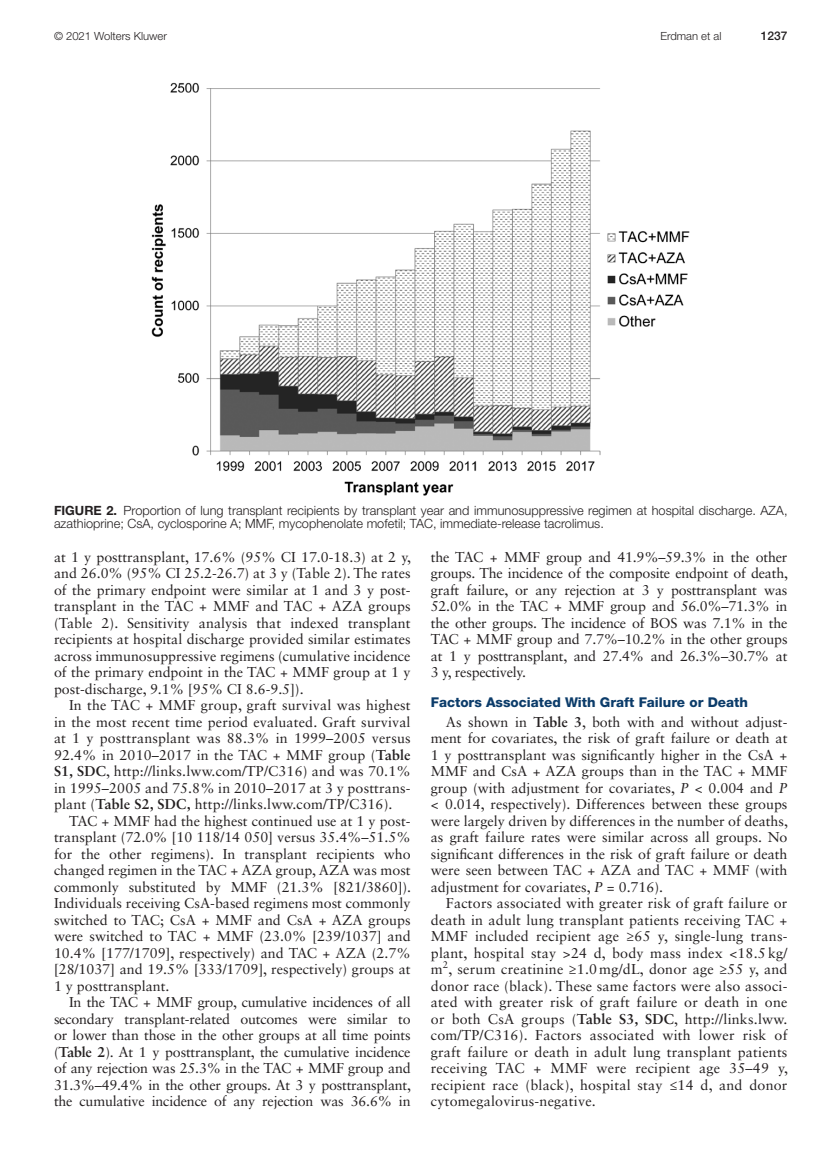
<style>
.page{position:relative;width:837px;height:1161px;background:#fff}
.page>*{position:absolute;margin:0;border:0;box-sizing:border-box;transform-origin:0 0}
.t1{font:14.25px/16.5px "Sabon LT Std";color:#231f20;text-align:justify}
.t2{font:800 13.5px "Helvetica Neue LT Std";color:#0c3c6a}
.t3{font:300 12.75px/13.5px "Helvetica Neue LT Std";color:#231f20}
.t4{font:500 12px "Helvetica Neue LT Std";color:#231f20}
.t5{font:300 11.25px "Helvetica Neue LT Std";color:#231f20}
.t6{font:9.75px "Sabon LT Std";color:#231f20}
.s1{font-weight:700}
.s2{font-style:italic}
</style>
<div class="page">
<img style="left:151px;top:82px;width:539px;height:414px">
<p class="t5" style="left:54px;top:29px;width:114px">© 2021 Wolters Kluwer</p>
<p class="t5" style="left:660px;top:29px;width:63px">Erdman et al</p>
<p class="t4" style="left:761px;top:29px;width:28px">1237</p>
<p class="t3" style="left:54px;top:503px;width:735px"><span class="s1">FIGURE 2.</span> Proportion of lung transplant recipients by transplant year and immunosuppressive regimen at hospital discharge. AZA, azathioprine; CsA, cyclosporine A; MMF, mycophenolate mofetil; TAC, immediate-release tacrolimus.</p>
<p class="t1" style="left:54px;top:548px;width:359px">at 1 y posttransplant, 17.6% (95% CI 17.0-18.3) at 2 y, and 26.0% (95% CI 25.2-26.7) at 3 y (Table 2). The rates of the primary endpoint were similar at 1 and 3 y post&shy;transplant in the TAC + MMF and TAC + AZA groups (Table 2). Sensitivity analysis that indexed transplant recipients at hospital discharge provided similar estimates across immunosuppressive regimens (cumulative incidence of the primary endpoint in the TAC + MMF group at 1 y post-discharge, 9.1% [95% CI 8.6-9.5]).</p>
<p class="t1" style="left:54px;top:697px;width:358px;text-indent:15px">In the TAC + MMF group, graft survival was highest in the most recent time period evaluated. Graft survival at 1 y posttransplant was 88.3% in 1999–2005 versus 92.4% in 2010–2017 in the TAC + MMF group (<span class="s1">Table S1, SDC</span>, http://links.lww.com/TP/C316) and was 70.1% in 1995–2005 and 75.8% in 2010–2017 at 3 y posttrans&shy;plant (<span class="s1">Table S2, SDC,</span> http://links.lww.com/TP/C316).</p>
<p class="t1" style="left:54px;top:812px;width:359px;text-indent:15px">TAC + MMF had the highest continued use at 1 y post&shy;transplant (72.0% [10 118/14 050] versus 35.4%–51.5% for the other regimens). In transplant recipients who changed regimen in the TAC + AZA group, AZA was most commonly substituted by MMF (21.3% [821/3860]).<br>Individuals receiving CsA-based regimens most commonly switched to TAC; CsA + MMF and CsA + AZA groups were switched to TAC + MMF (23.0% [239/1037] and 10.4% [177/1709], respectively) and TAC + AZA (2.7% [28/1037] and 19.5% [333/1709], respectively) groups at 1 y posttransplant.</p>
<p class="t1" style="left:54px;top:994px;width:359px;text-indent:15px">In the TAC + MMF group, cumulative incidences of all secondary transplant-related outcomes were similar to or lower than those in the other groups at all time points (<span class="s1">Table 2</span>). At 1 y posttransplant, the cumulative incidence of any rejection was 25.3% in the TAC + MMF group and 31.3%–49.4% in the other groups. At 3 y posttransplant, the cumulative incidence of any rejection was 36.6% in</p>
<p class="t1" style="left:431px;top:548px;width:359px">the TAC + MMF group and 41.9%–59.3% in the other groups. The incidence of the composite endpoint of death, graft failure, or any rejection at 3 y posttransplant was 52.0% in the TAC + MMF group and 56.0%–71.3% in the other groups. The incidence of BOS was 7.1% in the TAC + MMF group and 7.7%–10.2% in the other groups at 1 y posttransplant, and 27.4% and 26.3%–30.7% at 3 y, respectively.</p>
<p class="t2" style="left:431px;top:694px;width:319px">Factors Associated With Graft Failure or Death</p>
<p class="t1" style="left:431px;top:713px;width:359px;text-indent:15px">As shown in <span class="s1">Table 3</span>, both with and without adjust&shy;ment for covariates, the risk of graft failure or death at 1 y posttransplant was significantly higher in the CsA + MMF and CsA + AZA groups than in the TAC + MMF group (with adjustment for covariates, <span class="s2">P</span> &lt; 0.004 and <span class="s2">P </span>&lt; 0.014, respectively). Differences between these groups were largely driven by differences in the number of deaths, as graft failure rates were similar across all groups. No significant differences in the risk of graft failure or death were seen between TAC + AZA and TAC + MMF (with adjustment for covariates, <span class="s2">P</span> = 0.716).</p>
<p class="t1" style="left:431px;top:895px;width:358px;text-indent:15px">Factors associated with greater risk of graft failure or death in adult lung transplant patients receiving TAC + MMF included recipient age ≥65 y, single-lung trans&shy;plant, hospital stay &gt;24 d, body mass index &lt;18.5 kg/ m , serum creatinine ≥1.0 mg/dL, donor age ≥55 y, and</p>
<p class="t6" style="left:443px;top:958px;width:7px">2</p>
<p class="t1" style="left:431px;top:977px;width:359px">donor race (black). These same factors were also associ&shy;ated with greater risk of graft failure or death in one or both CsA groups (<span class="s1">Table S3, SDC</span>, http://links.lww. com/TP/C316). Factors associated with lower risk of graft failure or death in adult lung transplant patients receiving TAC + MMF were recipient age 35–49 y, recipient race (black), hospital stay ≤14 d, and donor cytomegalovirus-negative.</p>
</div>
